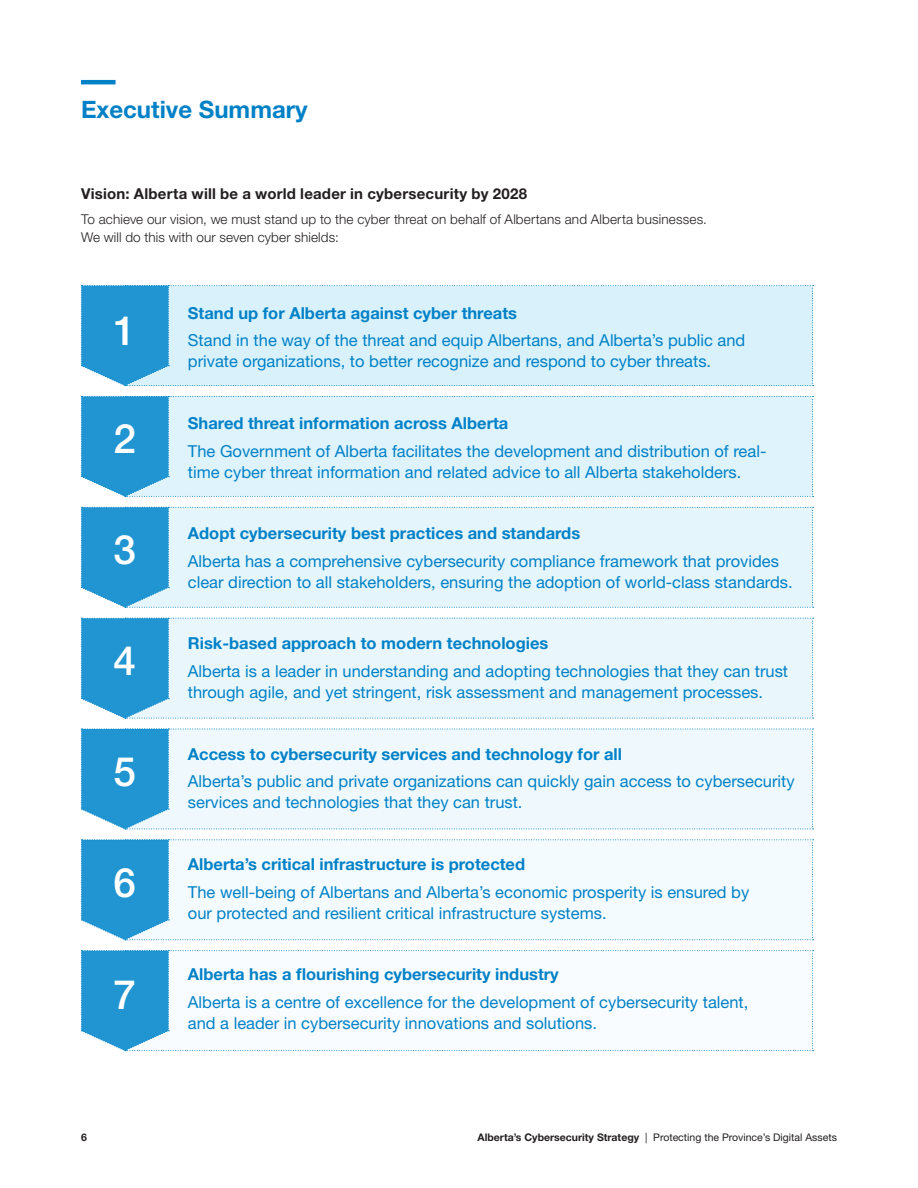
<style>
.page{position:relative;width:918px;height:1188px;background:#fff}
.page>*{position:absolute;margin:0;border:0;box-sizing:border-box;transform-origin:0 0}
.Intro_Paragraph{font:500 40.5px "Helvetica Neue LT Std";color:#fff}
.Intro_Paragraph-2{font:700 24px "Helvetica Neue LT Std";color:#0081c7}
.Intro_Paragraph-3{font:16.5px/21px "Helvetica Neue LT Std";color:#0081c7}
.Intro_Paragraph-4{font:700 16.5px "Helvetica Neue LT Std";color:#0081c7}
.Subheading_2{font:700 15px "Helvetica Neue LT Std";letter-spacing:.015em;color:#231f20}
.Body_Copy{font:300 13.5px/18px "Helvetica Neue LT Std";letter-spacing:.01em;color:#231f20}
.t1{font:10.5px "Helvetica Neue LT Std";color:#231f20}
.t2{font:700 10.5px "Helvetica Neue LT Std";color:#231f20}
.s1{font-weight:700}
</style>
<div class="page">
<hr style="left:81px;top:80px;width:35px;height:4px;background:#0081c7">
<svg style="left:81px;top:285px;width:733px;height:101px;background:#c4e6f6"></svg>
<svg style="left:81px;top:396px;width:733px;height:101px;background:#c9e8f7"></svg>
<svg style="left:81px;top:507px;width:733px;height:101px;background:#ceeaf7"></svg>
<svg style="left:81px;top:618px;width:733px;height:101px;background:#d2ecf8"></svg>
<svg style="left:81px;top:729px;width:733px;height:101px"></svg>
<svg style="left:81px;top:839px;width:733px;height:101px"></svg>
<svg style="left:81px;top:950px;width:733px;height:101px"></svg>
<p class="Intro_Paragraph-2" style="left:81px;top:95px;width:228px">Executive Summary</p>
<p class="Subheading_2" style="left:81px;top:184px;width:448px">Vision: Alberta will be a world leader in cybersecurity by 2028</p>
<p class="Body_Copy" style="left:81px;top:210px;width:627px">To achieve our vision, we must stand up to the cyber threat on behalf of Albertans and Alberta businesses.<br>We will do this with our seven cyber shields:</p>
<p class="Intro_Paragraph" style="left:114px;top:306px;width:24px">1</p>
<p class="Intro_Paragraph" style="left:114px;top:414px;width:24px">2</p>
<p class="Intro_Paragraph" style="left:114px;top:525px;width:24px">3</p>
<p class="Intro_Paragraph" style="left:114px;top:637px;width:24px">4</p>
<p class="Intro_Paragraph" style="left:114px;top:748px;width:24px">5</p>
<p class="Intro_Paragraph" style="left:114px;top:859px;width:24px">6</p>
<p class="Intro_Paragraph" style="left:114px;top:970px;width:24px">7</p>
<p class="Intro_Paragraph-4" style="left:188px;top:303px;width:331px">Stand up for Alberta against cyber threats</p>
<p class="Intro_Paragraph-3" style="left:188px;top:330px;width:559px">Stand in the way of the threat and equip Albertans, and Alberta’s public and private organizations, to better recognize and respond to cyber threats.</p>
<p class="Intro_Paragraph-4" style="left:188px;top:413px;width:322px">Shared threat information across Alberta</p>
<p class="Intro_Paragraph-3" style="left:188px;top:440px;width:580px">The Government of Alberta facilitates the development and distribution of real&shy;time cyber threat information and related advice to all Alberta stakeholders.</p>
<p class="Intro_Paragraph-4" style="left:188px;top:523px;width:394px">Adopt cybersecurity best practices and standards</p>
<p class="Intro_Paragraph-3" style="left:188px;top:550px;width:606px">Alberta has a comprehensive cybersecurity compliance framework that provides clear direction to all stakeholders, ensuring the adoption of world-class standards.</p>
<p class="Intro_Paragraph-4" style="left:188px;top:633px;width:362px">Risk-based approach to modern technologies</p>
<p class="Intro_Paragraph-3" style="left:188px;top:661px;width:602px">Alberta is a leader in understanding and adopting technologies that they can trust through agile, and yet stringent, risk assessment and management processes.</p>
<p class="Intro_Paragraph-4" style="left:188px;top:744px;width:436px">Access to cybersecurity services and technology for all</p>
<p class="Intro_Paragraph-3" style="left:188px;top:771px;width:608px">Alberta’s public and private organizations can quickly gain access to cybersecurity services and technologies that they can trust.</p>
<p class="Intro_Paragraph-4" style="left:188px;top:854px;width:339px">Alberta’s critical infrastructure is protected</p>
<p class="Intro_Paragraph-3" style="left:188px;top:881px;width:563px">The well-being of Albertans and Alberta’s economic prosperity is ensured by our protected and resilient critical infrastructure systems.</p>
<p class="Intro_Paragraph-4" style="left:188px;top:964px;width:372px">Alberta has a flourishing cybersecurity industry</p>
<p class="Intro_Paragraph-3" style="left:188px;top:991px;width:562px">Alberta is a centre of excellence for the development of cybersecurity talent, and a leader in cybersecurity innovations and solutions.</p>
<p class="t2" style="left:81px;top:1131px;width:7px">6</p>
<p class="t1" style="left:478px;top:1132px;width:361px"><span class="s1">Alberta’s Cybersecurity Strategy</span> | Protecting the Province’s Digital Assets</p>
</div>
